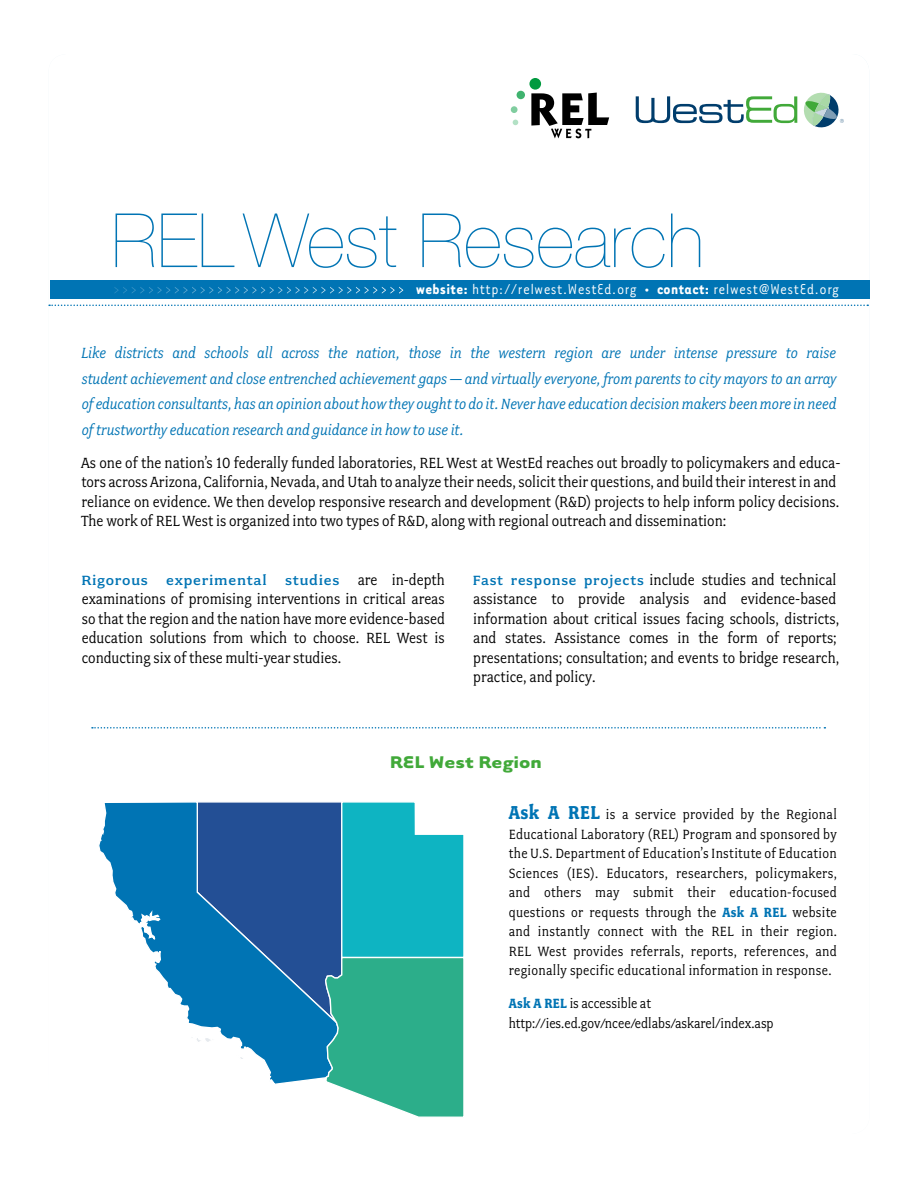
<style>
.page{position:relative;width:918px;height:1188px;background:#fff}
.page>*{position:absolute;margin:0;border:0;box-sizing:border-box;transform-origin:0 0}
.t1{font:200 75px "Helvetica Neue";color:#0074b4}
.t2{font:700 19.5px "Tarzana Wide";color:#41a939}
.t3{font:16.5px/19.5px "Fairplex Narrow";color:#000}
.t4{font:italic 16.5px/25.5px "Fairplex Narrow";color:#0074b4;text-align:justify}
.t5{font:16.5px "Tarzana Narrow";letter-spacing:.03em;color:#fff}
.t6{font:15px/19.5px "Fairplex Narrow";letter-spacing:.005em;color:#000;text-align:justify}
.t7{font:500 15px "Fairplex Wide";letter-spacing:.05em;color:#0074b4}
.t8{font:15px "Tarzana Narrow";color:#fff}
.s1{font-weight:700}
.s2{font-family:"Fairplex Narrow";font-weight:400;font-size:16.5px;color:#000}
.s3{font-family:"Fairplex Wide";font-weight:500;font-size:15px;color:#0074b4}
.s4{font-weight:700;font-size:21px;color:#0074b4}
.s5{font-weight:700;color:#0074b4}
</style>
<div class="page">
<svg style="left:99px;top:802px;width:89px;height:217px"></svg>
<svg style="left:188px;top:802px;width:276px;height:315px;background:#3c99b1"></svg>
<div style="left:50px;top:280px;width:819px;height:19px;background:#0074b4"></div>
<svg style="left:49px;top:305px;width:819px;height:1px"></svg>
<svg style="left:92px;top:727px;width:733px;height:2px"></svg>
<div style="left:517px;top:91px;width:8px;height:8px;background:#40b36f;border-radius:50%"></div>
<div style="left:511px;top:106px;width:7px;height:7px;background:#80cd9f;border-radius:50%"></div>
<svg style="left:513px;top:120px;width:5px;height:5px"></svg>
<div style="left:529px;top:78px;width:12px;height:12px;background:#009a3f;border-radius:50%"></div>
<svg style="left:531px;top:93px;width:78px;height:45px"></svg>
<svg style="left:636px;top:93px;width:208px;height:34px"></svg>
<h1 class="t1" style="left:112px;top:197px;width:594px">REL West Research</h1>
<p class="t8" style="left:114px;top:280px;width:292px">&gt;&gt;&gt;&gt;&gt;&gt;&gt;&gt;&gt;&gt;&gt;&gt;&gt;&gt;&gt;&gt;&gt;&gt;&gt;&gt;&gt;&gt;&gt;&gt;&gt;&gt;&gt;&gt;&gt;&gt;&gt;&gt;&gt;&gt;</p>
<p class="t5" style="left:416px;top:279px;width:424px"><span class="s1">website:</span> http://relwest.WestEd.org • <span class="s1">contact:</span> relwest@WestEd.org</p>
<p class="t4" style="left:81px;top:340px;width:757px">Like districts and schools all across the nation, those in the western region are under intense pressure to raise student achievement and close entrenched achievement gaps — and virtually everyone, from parents to city mayors to an array of education consultants, has an opinion about how they ought to do it. Never have education decision makers been more in need of trustworthy education research and guidance in how to use it.</p>
<p class="t3" style="left:81px;top:453px;width:761px">As one of the nation’s 10 federally funded laboratories, REL West at WestEd reaches out broadly to policymakers and educa&shy;tors across Arizona, California, Nevada, and Utah to analyze their needs, solicit their questions, and build their interest in and reliance on evidence. We then develop responsive research and development (R&amp;D) projects to help inform policy decisions.<br>The work of REL West is organized into two types of R&amp;D, along with regional outreach and dissemination:</p>
<p class="t7" style="left:81px;top:572px;width:365px">Rigorous experimental studies <span class="s2">are in-depth</span></p>
<p class="t3" style="left:82px;top:589px;width:365px;text-align:justify">examinations of promising interventions in critical areas so that the region and the nation have more evidence-based education solutions from which to choose. REL West is conducting six of these multi-year studies.</p>
<p class="t3" style="left:473px;top:570px;width:368px"><span class="s3">Fast response projects</span> include studies and technical assistance to provide analysis and evidence-based information about critical issues facing schools, districts, and states. Assistance comes in the form of reports; presentations; consultation; and events to bridge research, practice, and policy.</p>
<p class="t2" style="left:390px;top:749px;width:153px">REL West Region</p>
<p class="t6" style="left:509px;top:805px;width:330px"><span class="s4">Ask A REL</span> is a service provided by the Regional Educational Laboratory (REL) Program and sponsored by the U.S. Department of Education’s Institute of Education Sciences (IES). Educators, researchers, policymakers, and others may submit their education-focused questions or requests through the <span class="s5">Ask A REL</span> website and instantly connect with the REL in their region.<br>REL West provides referrals, reports, references, and regionally specific educational information in response.</p>
<p class="t6" style="left:509px;top:994px;width:266px"><span class="s5">Ask A REL</span> is accessible at http://ies.ed.gov/ncee/edlabs/askarel/index.asp</p>
</div>
